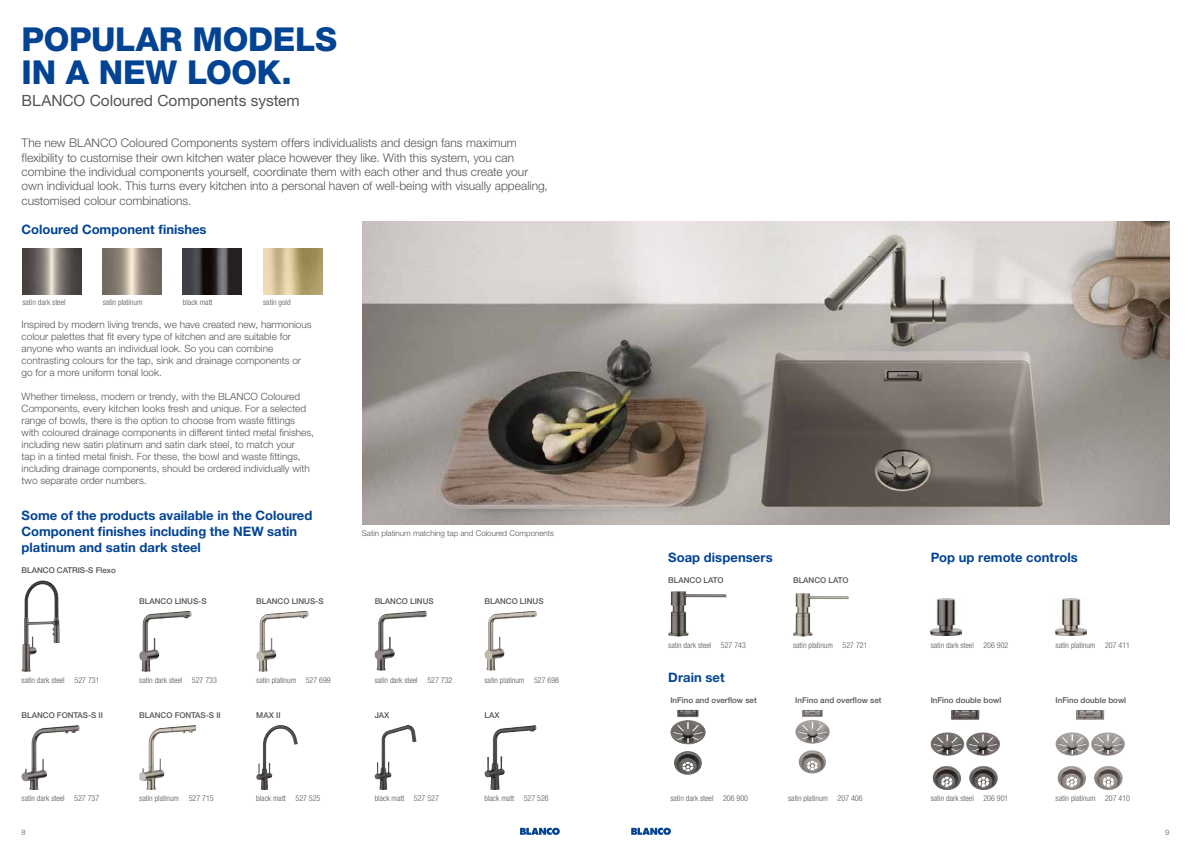
<style>
.page{position:relative;width:1191px;height:842px;background:#fff}
.page>*{position:absolute;margin:0;border:0;box-sizing:border-box;transform-origin:0 0}
.t1{font:800 33px/33px "Helvetica Neue LT Pro";letter-spacing:-.01em;color:#024394}
.t2{font:15.5px "Helvetica Neue LT Pro";letter-spacing:-.005em;color:#535454}
.t3{font:700 13px/16px "Helvetica Neue LT Pro";color:#024394}
.t4{font:300 12px/14.4px "Helvetica Neue LT Pro";color:#535454}
.t5{font:300 10px/12px "Helvetica Neue LT Pro";color:#535454}
.t6{font:300 condensed 8px "Helvetica Neue LT Pro";color:#535454}
.t7{font:500 8px "Helvetica Neue LT Pro";color:#535454}
.t8{font:300 8px "Helvetica Neue LT Pro";color:#535454}
.t9{font:300 7.5px "Helvetica Neue LT Pro";color:#535454}
</style>
<div class="page">
<svg style="left:631px;top:828px;width:40px;height:7px"></svg>
<svg style="left:520px;top:828px;width:40px;height:7px"></svg>
<img style="left:22px;top:581px;width:38px;height:91px">
<img style="left:484px;top:611px;width:53px;height:60px">
<img style="left:375px;top:611px;width:52px;height:60px">
<img style="left:22px;top:727px;width:54px;height:63px">
<img style="left:139px;top:725px;width:57px;height:65px">
<img style="left:256px;top:725px;width:42px;height:65px">
<img style="left:375px;top:725px;width:41px;height:65px">
<img style="left:484px;top:725px;width:52px;height:65px">
<img style="left:256px;top:611px;width:53px;height:61px">
<img style="left:139px;top:611px;width:53px;height:61px">
<img style="left:183px;top:248px;width:59px;height:46px">
<img style="left:263px;top:248px;width:59px;height:46px">
<img style="left:22px;top:248px;width:59px;height:46px">
<img style="left:103px;top:248px;width:59px;height:46px">
<img style="left:363px;top:222px;width:224px;height:303px">
<img style="left:951px;top:710px;width:49px;height:46px">
<img style="left:1076px;top:710px;width:48px;height:46px">
<img style="left:670px;top:710px;width:35px;height:34px">
<img style="left:795px;top:710px;width:34px;height:34px">
<img style="left:587px;top:222px;width:582px;height:303px">
<img style="left:668px;top:591px;width:58px;height:45px">
<img style="left:930px;top:598px;width:31px;height:38px">
<img style="left:793px;top:593px;width:55px;height:43px">
<img style="left:1055px;top:598px;width:31px;height:38px">
<h1 class="t1" style="left:22px;top:23px;width:317px">POPULAR MODELS<br>IN A NEW LOOK.</h1>
<h2 class="t2" style="left:22px;top:92px;width:280px">BLANCO Coloured Components system</h2>
<p class="t4" style="left:22px;top:135px;width:528px">The new BLANCO Coloured Components system offers individualists and design fans maximum flexibility to customise their own kitchen water place however they like. With this system, you can combine the individual components yourself, coordinate them with each other and thus create your own individual look. This turns every kitchen into a personal haven of well-being with visually appealing, customised colour combinations.</p>
<h3 class="t3" style="left:22px;top:221px;width:186px">Coloured Component finishes</h3>
<p class="t6" style="left:22px;top:298px;width:45px">satin dark steel</p>
<p class="t6" style="left:103px;top:298px;width:41px">satin platinum</p>
<p class="t6" style="left:183px;top:298px;width:31px">black matt</p>
<p class="t6" style="left:263px;top:298px;width:29px">satin gold</p>
<p class="t5" style="left:22px;top:318px;width:291px">Inspired by modern living trends, we have created new, harmonious colour palettes that fit every type of kitchen and are suitable for anyone who wants an individual look. So you can combine contrasting colours for the tap, sink and drainage components or go for a more uniform tonal look.</p>
<p class="t5" style="left:22px;top:390px;width:294px">Whether timeless, modern or trendy, with the BLANCO Coloured Components, every kitchen looks fresh and unique. For a selected range of bowls, there is the option to choose from waste fittings with coloured drainage components in different tinted metal finishes, including new satin platinum and satin dark steel, to match your<br>tap in a tinted metal finish. For these, the bowl and waste fittings, including drainage components, should be ordered individually with two separate order numbers.</p>
<h3 class="t3" style="left:22px;top:507px;width:292px">Some of the products available in the Coloured<br>Component finishes including the NEW satin platinum and satin dark steel</h3>
<p class="t7" style="left:22px;top:566px;width:96px">BLANCO CATRIS-S Flexo</p>
<p class="t8" style="left:362px;top:528px;width:194px">Satin platinum matching tap and Coloured Components</p>
<h3 class="t3" style="left:668px;top:549px;width:106px">Soap dispensers</h3>
<h3 class="t3" style="left:930px;top:549px;width:149px">Pop up remote controls</h3>
<p class="t7" style="left:668px;top:575px;width:57px">BLANCO LATO</p>
<p class="t7" style="left:793px;top:575px;width:57px">BLANCO LATO</p>
<p class="t7" style="left:139px;top:596px;width:69px">BLANCO LINUS-S</p>
<p class="t7" style="left:256px;top:596px;width:69px">BLANCO LINUS-S</p>
<p class="t7" style="left:375px;top:596px;width:60px">BLANCO LINUS</p>
<p class="t7" style="left:484px;top:596px;width:60px">BLANCO LINUS</p>
<p class="t6" style="left:668px;top:640px;width:79px">satin dark steel 527 743</p>
<p class="t6" style="left:930px;top:640px;width:79px">satin dark steel 206 902</p>
<p class="t6" style="left:793px;top:640px;width:76px">satin platinum 527 721</p>
<p class="t6" style="left:1055px;top:640px;width:76px">satin platinum 207 411</p>
<p class="t6" style="left:22px;top:676px;width:79px">satin dark steel 527 731</p>
<p class="t6" style="left:139px;top:676px;width:79px">satin dark steel 527 733</p>
<p class="t6" style="left:256px;top:676px;width:76px">satin platinum 527 699</p>
<p class="t6" style="left:375px;top:676px;width:79px">satin dark steel 527 732</p>
<p class="t6" style="left:484px;top:676px;width:76px">satin platinum 527 698</p>
<h3 class="t3" style="left:668px;top:669px;width:58px">Drain set</h3>
<p class="t7" style="left:670px;top:695px;width:88px">InFino and overflow set</p>
<p class="t7" style="left:795px;top:695px;width:88px">InFino and overflow set</p>
<p class="t7" style="left:930px;top:695px;width:72px">InFino double bowl</p>
<p class="t7" style="left:1055px;top:695px;width:72px">InFino double bowl</p>
<p class="t7" style="left:22px;top:710px;width:83px">BLANCO FONTAS-S II</p>
<p class="t7" style="left:139px;top:710px;width:83px">BLANCO FONTAS-S II</p>
<p class="t7" style="left:256px;top:710px;width:26px">MAX II</p>
<p class="t7" style="left:375px;top:710px;width:16px">JAX</p>
<p class="t7" style="left:484px;top:710px;width:17px">LAX</p>
<p class="t6" style="left:22px;top:794px;width:79px">satin dark steel 527 737</p>
<p class="t6" style="left:139px;top:794px;width:76px">satin platinum 527 715</p>
<p class="t6" style="left:256px;top:794px;width:66px">black matt 527 525</p>
<p class="t6" style="left:375px;top:794px;width:66px">black matt 527 527</p>
<p class="t6" style="left:484px;top:794px;width:66px">black matt 527 526</p>
<p class="t6" style="left:670px;top:794px;width:79px">satin dark steel 206 900</p>
<p class="t6" style="left:788px;top:794px;width:76px">satin platinum 207 406</p>
<p class="t6" style="left:930px;top:794px;width:79px">satin dark steel 206 901</p>
<p class="t6" style="left:1055px;top:794px;width:76px">satin platinum 207 410</p>
<p class="t9" style="left:22px;top:828px;width:6px">8</p>
<p class="t9" style="left:1165px;top:828px;width:6px">9</p>
</div>
